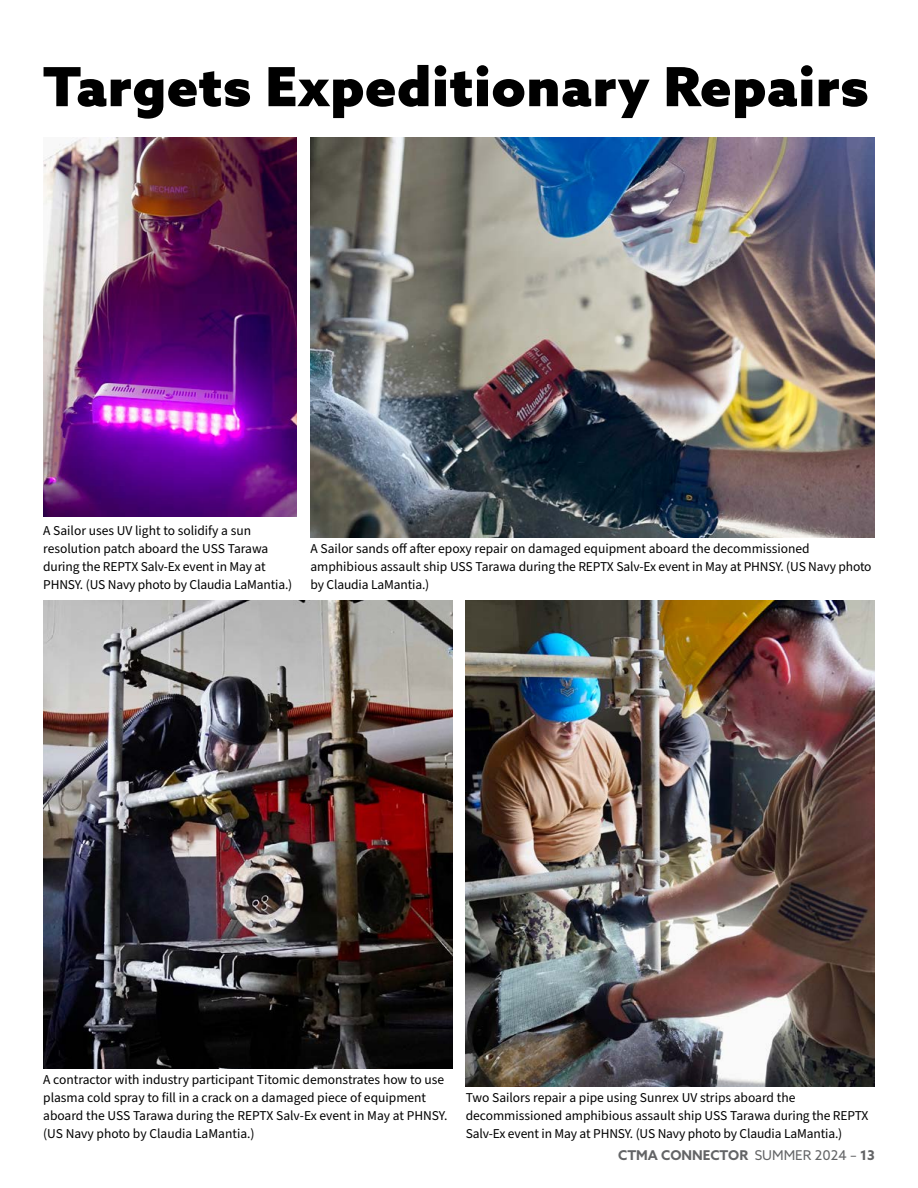
<style>
.page{position:relative;width:918px;height:1188px;background:#fff}
.page>*{position:absolute;margin:0;border:0;box-sizing:border-box;transform-origin:0 0}
.t1{font:900 54px "Azo Sans";letter-spacing:.01em;color:#000}
.t2{font:13.5px/18px "Source Sans Pro";color:#000}
.t3{font:700 13.5px "Azo Sans";color:#636466}
.s1{font-weight:400}
</style>
<div class="page">
<img style="left:43px;top:138px;width:254px;height:378px">
<img style="left:310px;top:138px;width:565px;height:400px">
<img style="left:43px;top:601px;width:409px;height:467px">
<img style="left:466px;top:601px;width:409px;height:486px">
<h1 class="t1" style="left:43px;top:51px;width:827px">Targets Expeditionary Repairs</h1>
<p class="t2" style="left:43px;top:522px;width:251px">A Sailor uses UV light to solidify a sun resolution patch aboard the USS Tarawa during the REPTX Salv-Ex event in May at PHNSY. (US Navy photo by Claudia LaMantia.)</p>
<p class="t2" style="left:310px;top:540px;width:563px">A Sailor sands off after epoxy repair on damaged equipment aboard the decommissioned amphibious assault ship USS Tarawa during the REPTX Salv-Ex event in May at PHNSY. (US Navy photo by Claudia LaMantia.)</p>
<p class="t2" style="left:43px;top:1071px;width:406px">A contractor with industry participant Titomic demonstrates how to use plasma cold spray to fill in a crack on a damaged piece of equipment aboard the USS Tarawa during the REPTX Salv-Ex event in May at PHNSY. (US Navy photo by Claudia LaMantia.)</p>
<p class="t2" style="left:466px;top:1089px;width:404px">Two Sailors repair a pipe using Sunrex UV strips aboard the decommissioned amphibious assault ship USS Tarawa during the REPTX<br>Salv-Ex event in May at PHNSY. (US Navy photo by Claudia LaMantia.)</p>
<p class="t3" style="left:618px;top:1146px;width:258px">CTMA CONNECTOR <span class="s1">SUMMER 2024 –</span> 13</p>
</div>
